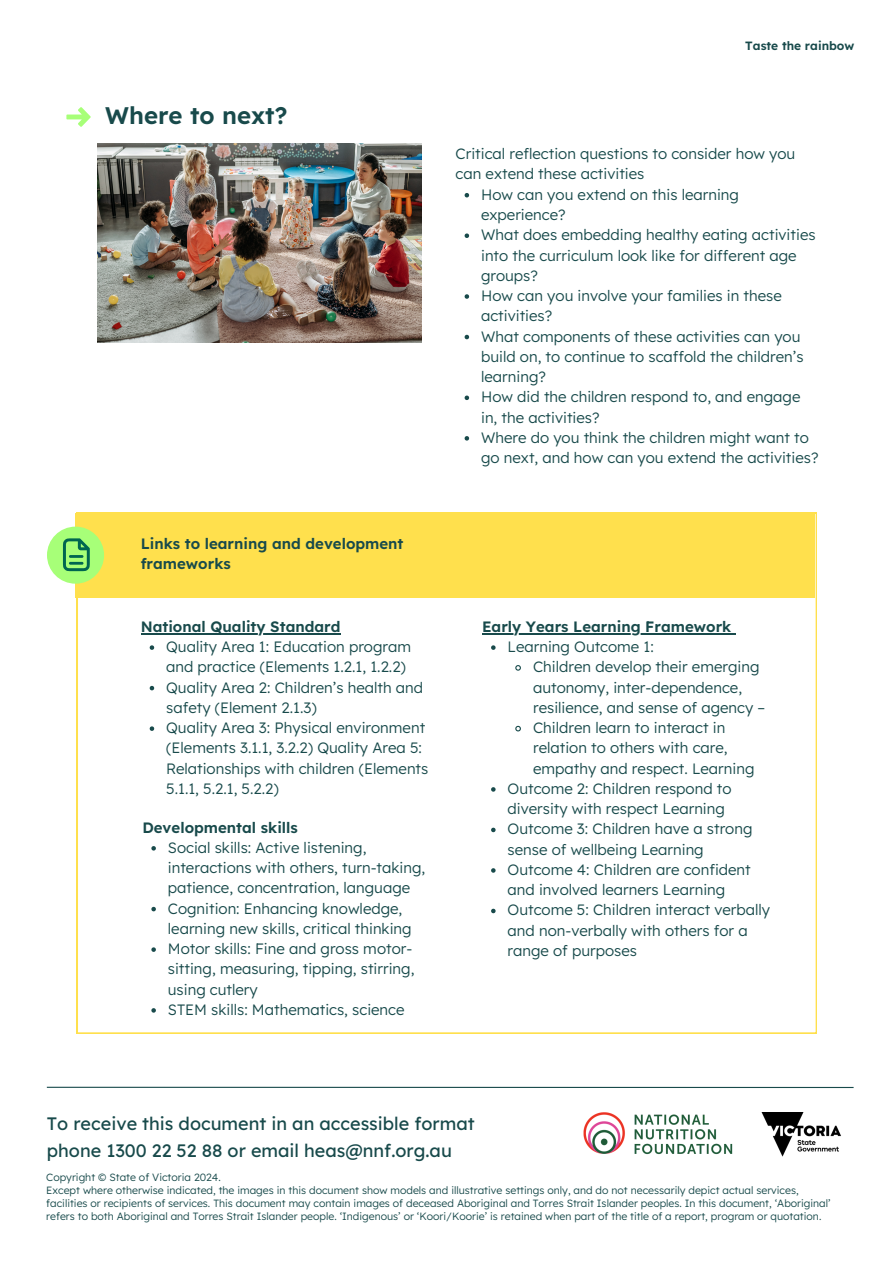
<style>
.page{position:relative;width:894px;height:1264px;background:#fff}
.page>*{position:absolute;margin:0;border:0;box-sizing:border-box;transform-origin:0 0}
.t1{font:600 24px "Lexend";color:#184a4b}
.t2{font:18px/27px "Lexend";color:#184a4b}
.t3{font:300 15px/20.2px "Lexend";color:#184a4b}
.t4{font:600 15px/20.2px "Lexend";color:#184a4b}
.t5{font:600 12px "Lexend";color:#184a4b}
.t6{font:300 10.5px/13px "Lexend";color:#184a4b}
</style>
<div class="page">
<svg style="left:66px;top:107px;width:25px;height:20px"></svg>
<svg style="left:464px;top:193px;width:5px;height:4px"></svg>
<svg style="left:464px;top:233px;width:5px;height:5px"></svg>
<svg style="left:464px;top:294px;width:5px;height:5px"></svg>
<svg style="left:464px;top:335px;width:5px;height:4px"></svg>
<svg style="left:464px;top:395px;width:5px;height:5px"></svg>
<svg style="left:464px;top:436px;width:5px;height:4px"></svg>
<img style="left:97px;top:143px;width:325px;height:200px">
<svg style="left:77px;top:513px;width:739px;height:520px"></svg>
<div style="left:75px;top:513px;width:740px;height:84px;background:#ffe04d"></div>
<div style="left:47px;top:526px;width:57px;height:57px;background:#a7ff78;border-radius:50%"></div>
<svg style="left:63px;top:538px;width:27px;height:33px"></svg>
<hr style="left:69px;top:555px;width:14px;height:3px;background:#006650">
<hr style="left:141px;top:633px;width:199px;height:1px;background:#184a4b">
<svg style="left:150px;top:645px;width:4px;height:5px"></svg>
<svg style="left:150px;top:686px;width:4px;height:4px"></svg>
<svg style="left:150px;top:726px;width:4px;height:5px"></svg>
<hr style="left:482px;top:633px;width:249px;height:1px;background:#184a4b">
<svg style="left:491px;top:645px;width:4px;height:5px"></svg>
<svg style="left:514px;top:664px;width:7px;height:7px"></svg>
<svg style="left:514px;top:725px;width:7px;height:7px"></svg>
<svg style="left:491px;top:787px;width:4px;height:4px"></svg>
<svg style="left:491px;top:827px;width:4px;height:5px"></svg>
<svg style="left:491px;top:868px;width:4px;height:4px"></svg>
<svg style="left:491px;top:908px;width:4px;height:5px"></svg>
<svg style="left:151px;top:846px;width:5px;height:4px"></svg>
<svg style="left:151px;top:906px;width:5px;height:5px"></svg>
<svg style="left:151px;top:947px;width:5px;height:4px"></svg>
<svg style="left:151px;top:1008px;width:5px;height:4px"></svg>
<hr style="left:47px;top:1086px;width:806px;height:2px;background:#184a4b">
<img style="left:583px;top:1112px;width:258px;height:45px">
<h5 class="t1" style="left:105px;top:99px;width:184px">Where to next?</h5>
<p class="t4" style="left:141px;top:533px;width:264px">Links to learning and development frameworks</p>
<h3 class="t4" style="left:141px;top:616px;width:201px">National Quality Standard</h3>
<h3 class="t3" style="left:166px;top:636px;width:246px">Quality Area 1: Education program and practice (Elements 1.2.1, 1.2.2)</h3>
<p class="t3" style="left:166px;top:677px;width:258px">Quality Area 2: Children’s health and safety (Element 2.1.3)</p>
<p class="t3" style="left:166px;top:717px;width:263px">Quality Area 3: Physical environment (Elements 3.1.1, 3.2.2) Quality Area 5:<br>Relationships with children (Elements 5.1.1, 5.2.1, 5.2.2)</p>
<p class="t4" style="left:142px;top:816px;width:157px">Developmental skills</p>
<p class="t3" style="left:168px;top:837px;width:259px">Social skills: Active listening, interactions with others, turn-taking, patience, concentration, language</p>
<p class="t3" style="left:168px;top:897px;width:245px">Cognition: Enhancing knowledge, learning new skills, critical thinking</p>
<p class="t3" style="left:168px;top:938px;width:248px">Motor skills: Fine and gross motor&shy;sitting, measuring, tipping, stirring, using cutlery</p>
<p class="t3" style="left:168px;top:999px;width:238px">STEM skills: Mathematics, science</p>
<p class="t5" style="left:745px;top:38px;width:111px">Taste the rainbow</p>
<p class="t3" style="left:455px;top:143px;width:341px">Critical reflection questions to consider how you can extend these activities</p>
<h1 class="t3" style="left:481px;top:184px;width:259px">How can you extend on this learning experience?</h1>
<p class="t3" style="left:481px;top:224px;width:336px">What does embedding healthy eating activities into the curriculum look like for different age groups?</p>
<h4 class="t3" style="left:481px;top:285px;width:302px">How can you involve your families in these activities?</h4>
<p class="t3" style="left:481px;top:326px;width:324px">What components of these activities can you build on, to continue to scaffold the children’s learning?</p>
<p class="t3" style="left:481px;top:386px;width:321px">How did the children respond to, and engage in, the activities?</p>
<p class="t3" style="left:481px;top:427px;width:339px">Where do you think the children might want to go next, and how can you extend the activities?</p>
<p class="t4" style="left:482px;top:616px;width:251px">Early Years Learning Framework</p>
<h3 class="t3" style="left:507px;top:636px;width:148px">Learning Outcome 1:</h3>
<p class="t3" style="left:533px;top:656px;width:233px">Children develop their emerging autonomy, inter-dependence, resilience, and sense of agency –</p>
<p class="t3" style="left:533px;top:717px;width:223px">Children learn to interact in relation to others with care, empathy and respect. Learning</p>
<p class="t3" style="left:507px;top:778px;width:225px">Outcome 2: Children respond to diversity with respect Learning</p>
<p class="t3" style="left:507px;top:818px;width:246px">Outcome 3: Children have a strong sense of wellbeing Learning</p>
<h3 class="t3" style="left:507px;top:859px;width:245px">Outcome 4: Children are confident and involved learners Learning</h3>
<p class="t3" style="left:507px;top:899px;width:264px">Outcome 5: Children interact verbally and non-verbally with others for a range of purposes</p>
<p class="t2" style="left:47px;top:1109px;width:429px">To receive this document in an accessible format phone 1300 22 52 88 or email heas@nnf.org.au</p>
<p class="t6" style="left:46px;top:1170px;width:176px">Copyright © State of Victoria 2024.</p>
<h2 class="t6" style="left:46px;top:1183px;width:785px">Except where otherwise indicated, the images in this document show models and illustrative settings only, and do not necessarily depict actual services, facilities or recipients of services. This document may contain images of deceased Aboriginal and Torres Strait Islander peoples. In this document, ‘Aboriginal’ refers to both Aboriginal and Torres Strait Islander people. ‘Indigenous’ or ‘Koori/Koorie’ is retained when part of the title of a report, program or quotation.</h2>
</div>
